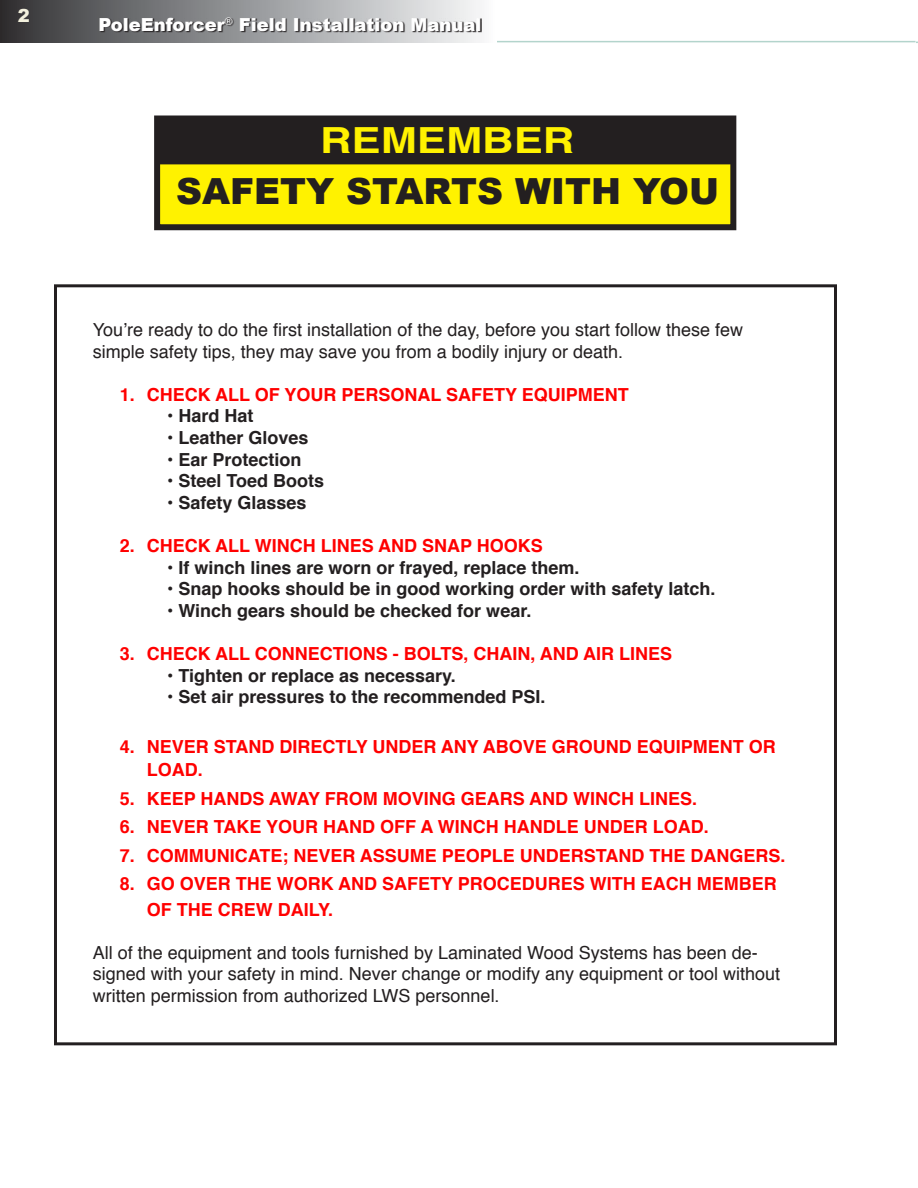
<style>
.page{position:relative;width:918px;height:1188px;background:#fff}
.page>*{position:absolute;margin:0;border:0;box-sizing:border-box;transform-origin:0 0}
.t1{font:900 36px "Arial";color:#231f20}
.t2{font:700 36px "Helvetica";color:#fff200;scale:1.21 1}
.t3{font:700 18px "Helvetica";color:#f00}
.t4{font:18px/21.6px "Helvetica";color:#231f20}
.t5{font:700 18px "Helvetica";color:#231f20}
.t6{font:900 18px "Arial";color:#fff}
.t7{font:900 18px "Arial";color:#f3f0dd}
</style>
<div class="page">
<hr style="left:414px;top:41px;width:502px;height:1px;background:#b3d4cc">
<div style="left:0;top:0;width:497px;height:42px;background:linear-gradient(to right,#333336,#f9fbfd)"></div>
<div style="left:100px;top:18px;width:382px;height:14px;background:#231f20;opacity:.95"></div>
<div style="left:157px;top:118px;width:576px;height:109px;background:#fff200"></div>
<div style="left:154px;top:116px;width:582px;height:114px;border:6px solid #231f20"></div>
<div style="left:158px;top:120px;width:575px;height:44px;background:#231f20"></div>
<div style="left:158px;top:119px;width:575px;height:45px;border:2px solid #231f20"></div>
<div style="left:54px;top:284px;width:783px;height:761px;border:3px solid #231f20"></div>
<p class="t7" style="left:18px;top:3px;width:14px">2</p>
<p class="t6" style="left:98px;top:11px;width:384px">PoleEnforcer<sup>®</sup> Field Installation Manual</p>
<h1 class="t2" style="left:320px;top:111px;width:211px">REMEMBER</h1>
<h1 class="t1" style="left:176px;top:165px;width:545px">Safety Starts Wi th You</h1>
<p class="t4" style="left:93px;top:319px;width:652px">You’re ready to do the first installation of the day, before you start follow these few simple safety tips, they may save you from a bodily injury or death.</p>
<p class="t3" style="left:120px;top:380px;width:511px">1. CHECK ALL OF YOUR PERSONAL SAFETY EQUIPMENT</p>
<p class="t5" style="left:167px;top:401px;width:88px">• HARD HAT</p>
<p class="t5" style="left:167px;top:423px;width:143px">• LEATHER GLOVES</p>
<p class="t5" style="left:167px;top:445px;width:136px">• EAR PROTECTION</p>
<p class="t5" style="left:167px;top:466px;width:158px">• STEEL TOED BOOTS</p>
<p class="t5" style="left:167px;top:488px;width:141px">• SAFETY GLASSES</p>
<p class="t3" style="left:120px;top:531px;width:425px">2. CHECK ALL WINCH LINES AND SNAP HOOKS</p>
<p class="t5" style="left:167px;top:553px;width:414px">• IF WINCH LINES ARE WORN OR FRAYED, REPLACE THEM.</p>
<p class="t5" style="left:167px;top:574px;width:550px">• SNAP HOOKS SHOULD BE IN GOOD WORKING ORDER WITH SAFETY LATCH.</p>
<p class="t5" style="left:167px;top:596px;width:366px">• WINCH GEARS SHOULD BE CHECKED FOR WEAR.</p>
<p class="t3" style="left:120px;top:639px;width:53px">3. CHEC</p>
<p class="t3" style="left:198px;top:639px;width:41px">K ALLC</p>
<p class="t3" style="left:268px;top:639px;width:51px">ONNECTI</p>
<p class="t3" style="left:349px;top:639px;width:312px">ONS - BOLTS, CHAIN, AND AIR LINES</p>
<p class="t5" style="left:167px;top:661px;width:290px">• TIGHTEN OR REPLACE AS NECESSARY.</p>
<p class="t5" style="left:167px;top:682px;width:380px">• SET AIR PRESSURES TO THE RECOMMENDED PSI.</p>
<p class="t3" style="left:120px;top:732px;width:203px">4. NEVER STAND DIRECTL</p>
<p class="t3" style="left:356px;top:732px;width:422px">Y UNDER ANY ABOVEG ROUND EQUIPMENT OR</p>
<p class="t3" style="left:147px;top:755px;width:57px">LOAD.</p>
<p class="t3" style="left:120px;top:784px;width:39px">5. KEEPH</p>
<p class="t3" style="left:214px;top:784px;width:241px">ANDS AWAY FROM MOVINGGE</p>
<p class="t3" style="left:487px;top:784px;width:132px">ARS AND WI NCHLI</p>
<p class="t3" style="left:655px;top:784px;width:44px">NES.</p>
<p class="t3" style="left:120px;top:812px;width:590px">6. N EVER TAKE YOUR HAND OFF A WINCH HANDLE UNDER LOAD.</p>
<p class="t3" style="left:120px;top:841px;width:316px">7. COMMUNICATE; NEVER ASSUMEPE</p>
<p class="t3" style="left:466px;top:841px;width:24px">OPLE</p>
<p class="t3" style="left:520px;top:841px;width:134px">UNDERSTAND THE</p>
<p class="t3" style="left:691px;top:841px;width:97px">DANGERS.</p>
<p class="t3" style="left:120px;top:869px;width:123px">8. GO OVER THEW</p>
<p class="t3" style="left:294px;top:869px;width:278px">ORK AND SAFETY PROCEDURESWITHE</p>
<p class="t3" style="left:653px;top:869px;width:23px">ACH</p>
<p class="t3" style="left:697px;top:869px;width:81px">MEMBER</p>
<p class="t3" style="left:147px;top:895px;width:188px">OF THE CREW DAILY.</p>
<p class="t4" style="left:93px;top:942px;width:689px">All of the equipment and tools furnished by Laminated Wood Systems has been de&shy;signed with your safety in mind. Never change or modify any equipment or tool without written permission from authorized LWS personnel.</p>
</div>
